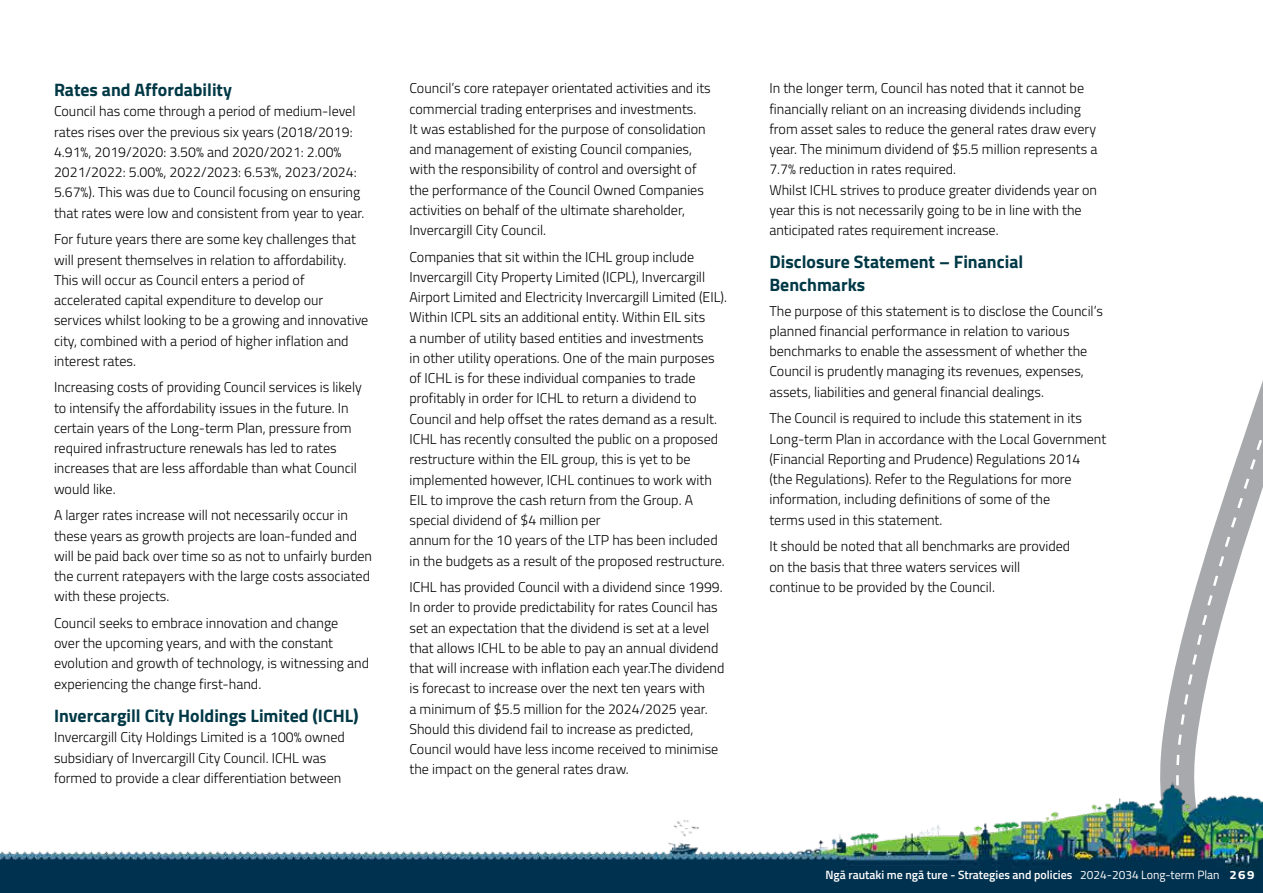
<style>
.page{position:relative;width:1263px;height:893px;background:#fff}
.page>*{position:absolute;margin:0;border:0;box-sizing:border-box;transform-origin:0 0}
.t1{font:700 18px/22.5px "Titillium";color:#003846}
.t2{font:300 14.25px/20.2px "Titillium";color:#000}
.t3{font:600 12px "Titillium";color:#fff}
.s1{font-weight:400}
.s2{font-weight:700}
</style>
<div class="page">
<svg style="left:1161px;top:664px;width:15px;height:83px"></svg>
<svg style="left:1160px;top:747px;width:16px;height:28px"></svg>
<svg style="left:1176px;top:381px;width:87px;height:394px"></svg>
<img style="left:0;top:775px;width:1263px;height:118px">
<p class="t1" style="left:54px;top:78px;width:179px">Rates and Affordability</p>
<p class="t2" style="left:54px;top:101px;width:312px">Council has come through a period of medium-level rates rises over the previous six years (2018/2019:<br>4.91%, 2019/2020: 3.50% and 2020/2021: 2.00% 2021/2022: 5.00%, 2022/2023: 6.53%, 2023/2024:<br>5.67%). This was due to Council focusing on ensuring that rates were low and consistent from year to year.</p>
<p class="t2" style="left:54px;top:228px;width:316px">For future years there are some key challenges that will present themselves in relation to affordability.<br>This will occur as Council enters a period of accelerated capital expenditure to develop our services whilst looking to be a growing and innovative city, combined with a period of higher inflation and interest rates.</p>
<p class="t2" style="left:54px;top:377px;width:309px">Increasing costs of providing Council services is likely to intensify the affordability issues in the future. In certain years of the Long-term Plan, pressure from required infrastructure renewals has led to rates increases that are less affordable than what Council would like.</p>
<p class="t2" style="left:54px;top:504px;width:320px">A larger rates increase will not necessarily occur in these years as growth projects are loan-funded and will be paid back over time so as not to unfairly burden the current ratepayers with the large costs associated with these projects.</p>
<p class="t2" style="left:54px;top:612px;width:317px">Council seeks to embrace innovation and change<br>over the upcoming years, and with the constant evolution and growth of technology, is witnessing and experiencing the change first-hand.</p>
<p class="t1" style="left:54px;top:704px;width:306px">Invercargill City Holdings Limited (ICHL)</p>
<p class="t2" style="left:54px;top:726px;width:292px">Invercargill City Holdings Limited is a 100% owned subsidiary of Invercargill City Council. ICHL was formed to provide a clear differentiation between</p>
<p class="t2" style="left:409px;top:78px;width:303px">Council’s core ratepayer orientated activities and its commercial trading enterprises and investments.<br>It was established for the purpose of consolidation and management of existing Council companies, with the responsibility of control and oversight of the performance of the Council Owned Companies activities on behalf of the ultimate shareholder, Invercargill City Council.</p>
<p class="t2" style="left:409px;top:246px;width:319px">Companies that sit within the ICHL group include Invercargill City Property Limited (ICPL), Invercargill Airport Limited and Electricity Invercargill Limited (EIL).<br>Within ICPL sits an additional entity. Within EIL sits<br>a number of utility based entities and investments<br>in other utility operations. One of the main purposes of ICHL is for these individual companies to trade profitably in order for ICHL to return a dividend to Council and help offset the rates demand as a result.<br>ICHL has recently consulted the public on a proposed restructure within the EIL group, this is yet to be implemented however, ICHL continues to work with EIL to improve the cash return from the Group. A special dividend of $4 million per<br>annum for the 10 years of the LTP has been included in the budgets as a result of the proposed restructure.</p>
<p class="t2" style="left:409px;top:576px;width:316px">ICHL has provided Council with a dividend since 1999.<br>In order to provide predictability for rates Council has set an expectation that the dividend is set at a level that allows ICHL to be able to pay an annual dividend that will increase with inflation each year.The dividend is forecast to increase over the next ten years with<br>a minimum of $5.5 million for the 2024/2025 year.<br>Should this dividend fail to increase as predicted, Council would have less income received to minimise the impact on the general rates draw.</p>
<p class="t2" style="left:769px;top:78px;width:329px">In the longer term, Council has noted that it cannot be financially reliant on an increasing dividends including from asset sales to reduce the general rates draw every year. The minimum dividend of $5.5 million represents a 7.7% reduction in rates required.<br>Whilst ICHL strives to produce greater dividends year on year this is not necessarily going to be in line with the anticipated rates requirement increase.</p>
<p class="t1" style="left:769px;top:250px;width:255px">Disclosure Statement – Financial<br>Benchmarks</p>
<p class="t2" style="left:769px;top:300px;width:335px">The purpose of this statement is to disclose the Council’s planned financial performance in relation to various benchmarks to enable the assessment of whether the Council is prudently managing its revenues, expenses, assets, liabilities and general financial dealings.</p>
<p class="t2" style="left:769px;top:408px;width:338px">The Council is required to include this statement in its Long-term Plan in accordance with the Local Government (Financial Reporting and Prudence) Regulations 2014 (the Regulations). Refer to the Regulations for more information, including definitions of some of the<br>terms used in this statement.</p>
<p class="t2" style="left:769px;top:535px;width:302px">It should be noted that all benchmarks are provided on the basis that three waters services will continue to be provided by the Council.</p>
<p class="t3" style="left:825px;top:866px;width:430px">Ngā rautaki me ngā ture - Strategies and policies <span class="s1">2024-2034 Long-term Plan</span> <span class="s2">269</span></p>
</div>
